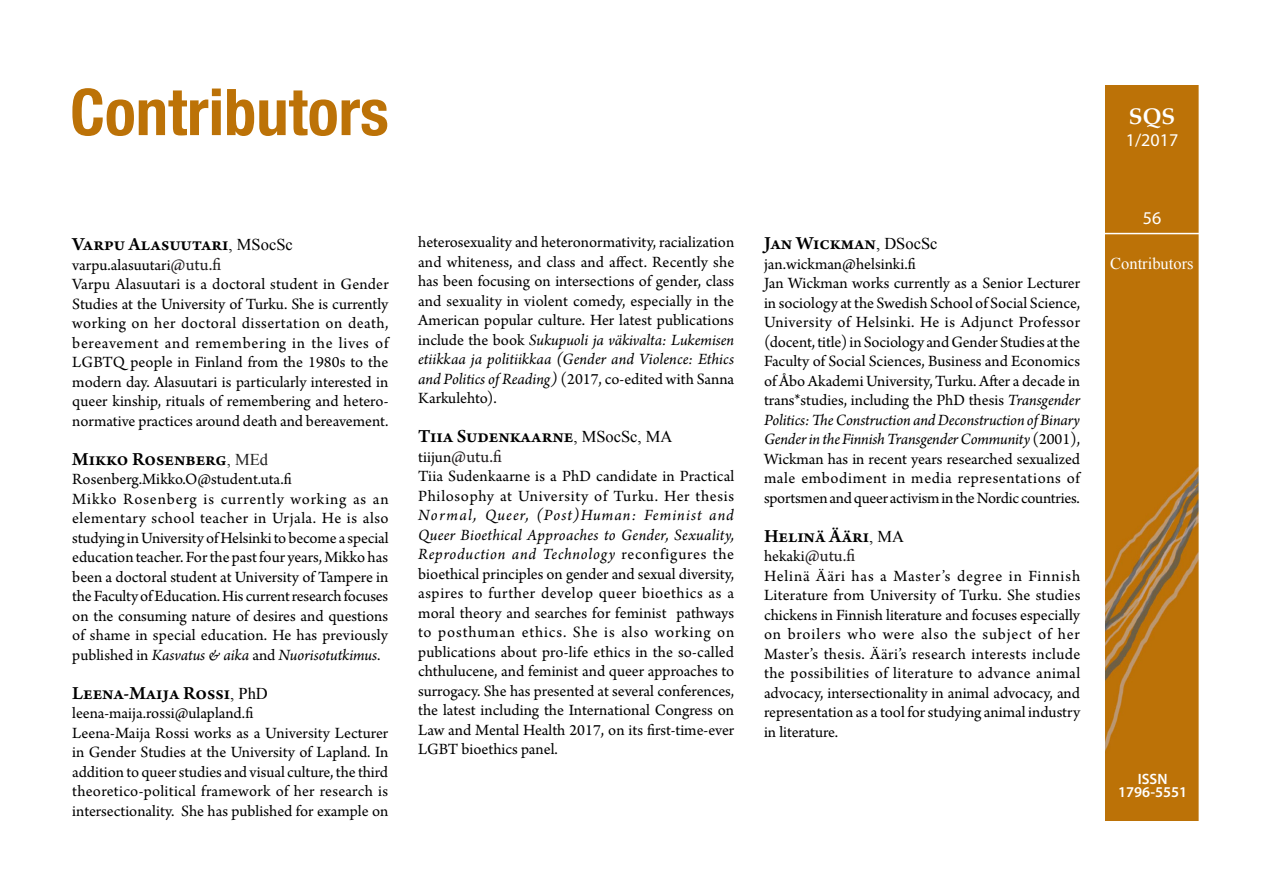
<style>
.page{position:relative;width:1263px;height:893px;background:#fff}
.page>*{position:absolute;margin:0;border:0;box-sizing:border-box;transform-origin:0 0}
.Pääotsikko_vanha_Pal{font:700 condensed 64.5px "Helvetica Neue";color:#bc7207}
.t1{font:700 22.5px "Palatino Linotype";color:#fff}
.Contributors_lopussa{font:600 19.5px "Arno Pro";color:#000}
.Contributors_lopussa-2{font:18px "Arno Pro";color:#231f20}
.Sivunumerot___lehtin{font:18px "Myriad Pro";color:#fff}
.Contributors_lopussa-3{font:16.5px/19.5px "Arno Pro";color:#000;text-align:justify}
.t2{font:16.5px "Times New Roman";color:#fff}
.t3{font:600 15px "Myriad Pro";color:#fff}
.s1{font-family:"Times New Roman";font-weight:400;font-size:16.5px}
.s2{font-size:18px;color:#231f20}
.s3{font-family:"Times New Roman";font-weight:400;font-size:16.5px;color:#222}
.s4{font-style:italic}
.s5{font-size:16.5px;color:#000}
</style>
<div class="page">
<img style="left:1106px;top:85px;width:92px;height:736px">
<hr style="left:1100px;top:233px;width:104px;height:1px;background:#fff">
<p class="Pääotsikko_vanha_Pal" style="left:70px;top:73px;width:320px">Contributors</p>
<p class="Contributors_lopussa" style="left:72px;top:233px;width:222px">Varpu Alasuutari<span class="s1">, MSocSc</span></p>
<p class="Contributors_lopussa-3" style="left:72px;top:256px;width:150px">varpu.alasuutari<span class="s2">@utu.fi</span></p>
<p class="Contributors_lopussa-3" style="left:72px;top:275px;width:318px">Varpu Alasuutari is a doctoral student in Gender Studies at the University of Turku. She is currently working on her doctoral dissertation on death, bereavement and remembering in the lives of LGBTQ people in Finland from the 1980s to the modern day. Alasuutari is particularly interested in queer kinship, rituals of remembering and hetero&shy;normative practices around death and bereavement.</p>
<p class="Contributors_lopussa" style="left:72px;top:447px;width:197px">Mikko Rosenberg<span class="s3">, MEd</span></p>
<p class="Contributors_lopussa-3" style="left:72px;top:470px;width:221px">Rosenberg.Mikko.O@student.uta.fi</p>
<p class="Contributors_lopussa-3" style="left:72px;top:490px;width:318px">Mikko Rosenberg is currently working as an elementary school teacher in Urjala. He is also studying in University of Helsinki to become a special education teacher. For the past four years, Mikko has been a doctoral student at University of Tampere in the Faculty of Education. His current research focuses on the consuming nature of desires and questions of shame in special education. He has previously published in <span class="s4">Kasvatus &amp; aika</span> and <span class="s4">Nuorisotutkimus</span>.</p>
<p class="Contributors_lopussa" style="left:72px;top:681px;width:197px">Leena-Maija Rossi<span class="s1">, PhD</span></p>
<p class="Contributors_lopussa-3" style="left:72px;top:704px;width:183px">leena-maija.rossi@ulapland.fi</p>
<p class="Contributors_lopussa-3" style="left:72px;top:724px;width:318px">Leena-Maija Rossi works as a University Lecturer in Gender Studies at the University of Lapland. In addition to queer studies and visual culture, the third theoretico-political framework of her research is intersectionality. She has published for example on</p>
<p class="Contributors_lopussa-3" style="left:418px;top:233px;width:318px">heterosexuality and heteronormativity, racialization and whiteness, and class and affect. Recently she has been focusing on intersections of gender, class and sexuality in violent comedy, especially in the American popular culture. Her latest publications include the book <span class="s4">Sukupuoli ja väkivalta: Lukemisen etiikkaa ja politiikkaa (Gender and Violence: Ethics and Politics of Reading)</span> (2017, co-edited with Sanna Karkulehto).</p>
<p class="Contributors_lopussa" style="left:418px;top:425px;width:256px">Tiia Sudenkaarne<span class="s1">, MSocSc, MA</span></p>
<p class="Contributors_lopussa-2" style="left:418px;top:446px;width:85px"><span class="s5">tiijun</span>@utu.fi</p>
<p class="Contributors_lopussa-3" style="left:418px;top:467px;width:318px">Tiia Sudenkaarne is a PhD candidate in Practical Philosophy at University of Turku. Her thesis <span class="s4">Normal, Queer, (Post)Human: Feminist and Queer Bioethical Approaches to Gender, Sexuality, Reproduction and Technology</span> reconfigures the bioethical principles on gender and sexual diversity, aspires to further develop queer bioethics as a moral theory and searches for feminist pathways to posthuman ethics. She is also working on publications about pro-life ethics in the so-called chthulucene, and feminist and queer approaches to surrogacy. She has presented at several conferences, the latest including the International Congress on Law and Mental Health 2017, on its first-time-ever LGBT bioethics panel.</p>
<p class="Contributors_lopussa" style="left:764px;top:232px;width:175px">Jan Wickman<span class="s1">, DSocSc</span></p>
<p class="Contributors_lopussa-3" style="left:764px;top:255px;width:153px">jan.wickman@helsinki.fi</p>
<p class="Contributors_lopussa-3" style="left:764px;top:274px;width:318px">Jan Wickman works currently as a Senior Lecturer in sociology at the Swedish School of Social Science, University of Helsinki. He is Adjunct Professor (docent, title) in Sociology and Gender Studies at the Faculty of Social Sciences, Business and Economics of Åbo Akademi University, Turku. After a decade in trans*studies, including the PhD thesis <span class="s4">Transgender Politics: The Construction and Deconstruction of Binary Gender in the Finnish Transgender Community</span> (2001), Wickman has in recent years researched sexualized male embodiment in media representations of sportsmen and queer activism in the Nordic countries.</p>
<p class="Contributors_lopussa" style="left:764px;top:525px;width:141px">Helinä Ääri<span class="s1">, MA</span></p>
<p class="Contributors_lopussa-2" style="left:764px;top:546px;width:93px"><span class="s5">hekaki</span>@utu.fi</p>
<p class="Contributors_lopussa-3" style="left:764px;top:567px;width:318px">Helinä Ääri has a Master’s degree in Finnish Literature from University of Turku. She studies chickens in Finnish literature and focuses especially on broilers who were also the subject of her Master’s thesis. Ääri’s research interests include the possibilities of literature to advance animal advocacy, intersectionality in animal advocacy, and representation as a tool for studying animal industry in literature.</p>
<h2 class="t1" style="left:1129px;top:101px;width:48px">SQS</h2>
<p class="Sivunumerot___lehtin" style="left:1126px;top:129px;width:54px">1/2017</p>
<p class="Sivunumerot___lehtin" style="left:1143px;top:207px;width:20px">56</p>
<p class="t2" style="left:1110px;top:252px;width:85px">Contributors</p>
<p class="t3" style="left:1138px;top:769px;width:31px">ISSN</p>
<p class="t3" style="left:1118px;top:783px;width:71px">1796-5551</p>
</div>
